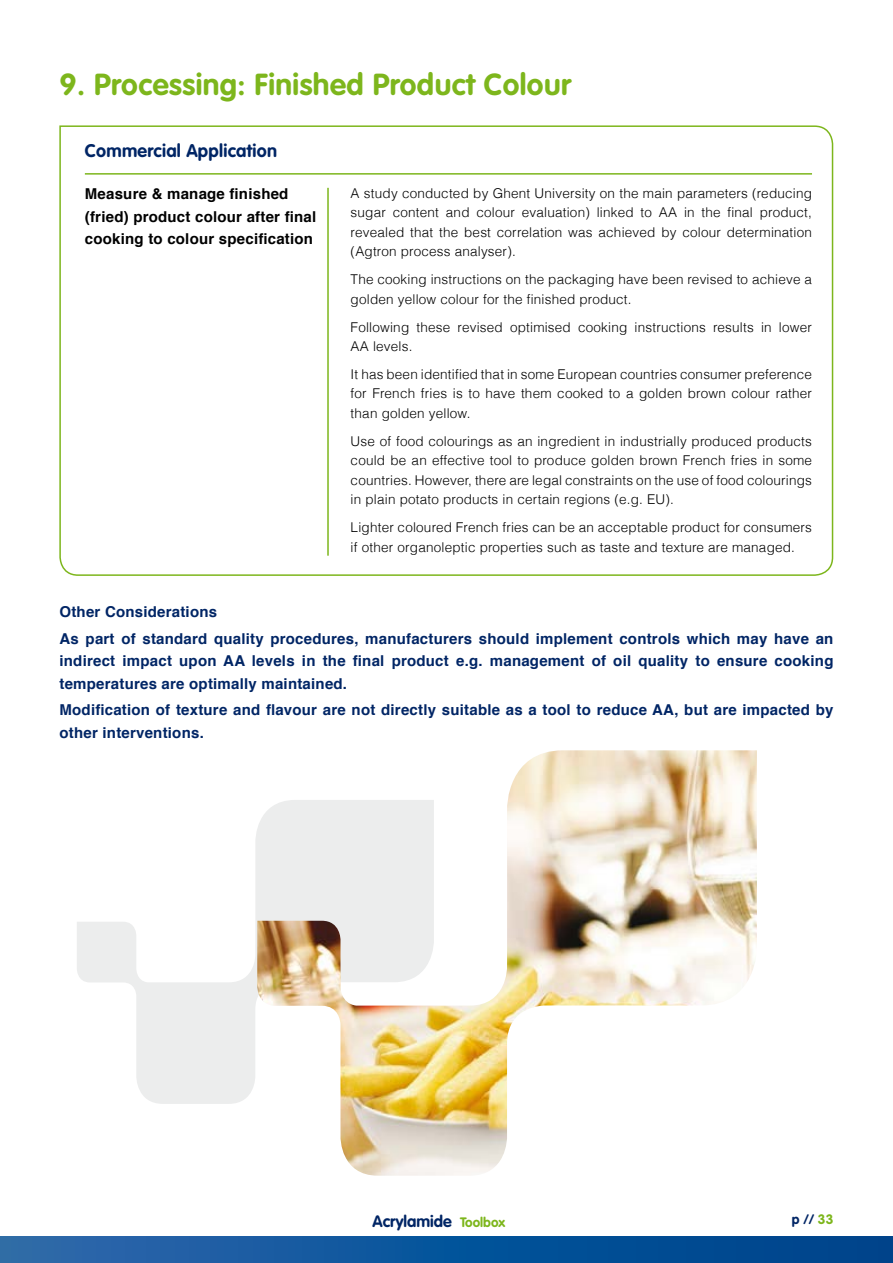
<style>
.page{position:relative;width:893px;height:1263px;background:#fff}
.page>*{position:absolute;margin:0;border:0;box-sizing:border-box;transform-origin:0 0}
.t1{font:700 30px "VAG Rounded";letter-spacing:.015em;color:#7db61c}
.t2{font:700 18px "VAG Rounded";letter-spacing:.015em;color:#002565}
.t3{font:700 16.2px "VAG Rounded";color:#002565}
.t4{font:700 15px/22.5px "Helvetica";letter-spacing:.015em;color:#002565}
.t5{font:700 15px/22.5px "Helvetica";letter-spacing:.015em;color:#000}
.t6{font:300 13.5px/19.5px "Helvetica";letter-spacing:.015em;color:#000;text-align:justify}
.t7{font:700 13.5px "VAG Rounded";color:#002565}
.s1{font-size:13.5px;color:#7db61c}
.s2{color:#7db61c}
</style>
<div class="page">
<div style="left:0;top:1236px;width:893px;height:27px;background:linear-gradient(to right,#2a69ab,#00418a)"></div>
<svg style="left:59px;top:125px;width:775px;height:451px"></svg>
<hr style="left:327px;top:188px;width:2px;height:368px;background:#7db61c">
<hr style="left:85px;top:173px;width:727px;height:2px;background:#7db61c">
<svg style="left:77px;top:832px;width:180px;height:272px"></svg>
<img style="left:257px;top:750px;width:500px;height:426px">
<h1 class="t1" style="left:60px;top:67px;width:513px">9. Processing: Finished Product Colour</h1>
<h2 class="t2" style="left:85px;top:140px;width:194px">Commercial Application</h2>
<p class="t5" style="left:85px;top:183px;width:233px">Measure &amp; manage finished (fried) product colour after final cooking to colour specification</p>
<p class="t6" style="left:351px;top:182px;width:463px">A study conducted by Ghent University on the main parameters (reducing sugar content and colour evaluation) linked to AA in the final product, revealed that the best correlation was achieved by colour determination (Agtron process analyser).</p>
<p class="t6" style="left:351px;top:269px;width:463px">The cooking instructions on the packaging have been revised to achieve a golden yellow colour for the finished product.</p>
<p class="t6" style="left:351px;top:316px;width:463px">Following these revised optimised cooking instructions results in lower<br>AA levels.</p>
<p class="t6" style="left:351px;top:364px;width:463px">It has been identified that in some European countries consumer preference for French fries is to have them cooked to a golden brown colour rather than golden yellow.</p>
<p class="t6" style="left:351px;top:431px;width:463px">Use of food colourings as an ingredient in industrially produced products could be an effective tool to produce golden brown French fries in some countries. However, there are legal constraints on the use of food colourings in plain potato products in certain regions (e.g. EU).</p>
<p class="t6" style="left:351px;top:517px;width:463px">Lighter coloured French fries can be an acceptable product for consumers if other organoleptic properties such as taste and texture are managed.</p>
<p class="t4" style="left:60px;top:598px;width:775px;line-height:26.7px">Other Considerations<br>As part of standard quality procedures, manufacturers should implement controls which may have an</p>
<p class="t4" style="left:60px;top:650px;width:775px">indirect impact upon AA levels in the final product e.g. management of oil quality to ensure cooking temperatures are optimally maintained.</p>
<p class="t4" style="left:60px;top:699px;width:775px">Modification of texture and flavour are not directly suitable as a tool to reduce AA, but are impacted by other interventions.</p>
<p class="t3" style="left:373px;top:1211px;width:134px">Acrylamide <span class="s1">Toolbox</span></p>
<p class="t7" style="left:792px;top:1211px;width:43px">p // <span class="s2">33</span></p>
</div>
